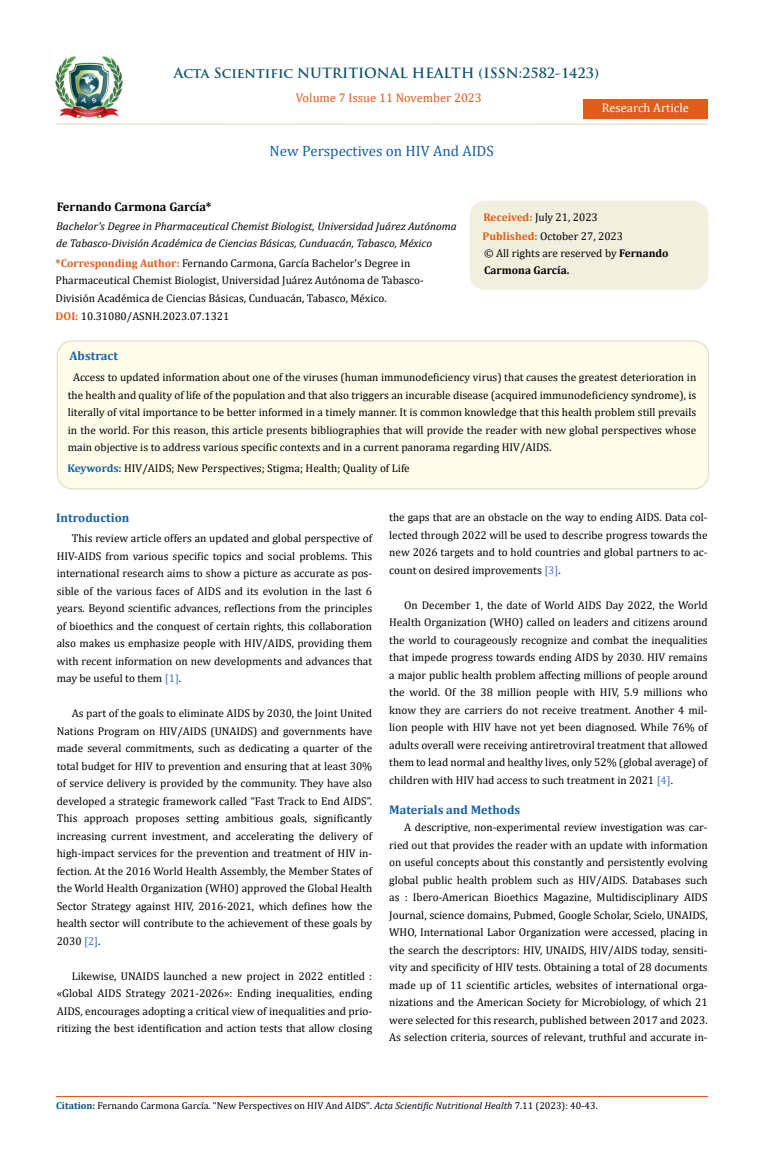
<style>
.page{position:relative;width:764px;height:1170px;background:#fff}
.page>*{position:absolute;margin:0;border:0;box-sizing:border-box;transform-origin:0 0}
.t1{font:15px "Cambria";color:#1560a6}
.t2{font:700 13.75px "Trajan Pro";color:#0e546a}
.t3{font:700 12.5px "Cambria";color:#1560a6}
.t4{font:12.5px "Cambria";color:#e05d1a}
.t5{font:700 12.5px "Cambria";color:#000}
.t6{font:12.5px "Cambria";color:#fff}
.t7{font:11.25px/17.5px "Cambria";color:#000;text-align:justify}
.t8{font:italic 11.25px/17.5px "Cambria";color:#000}
.t9{font:10px "Cambria";color:#000}
.s1{font-weight:700;color:#e05d1a}
.s2{font-weight:700}
.s3{font-weight:700;color:#1560a6}
.s4{color:#4472c4}
.s5{font-weight:700;color:#035089}
.s6{font-style:italic}
</style>
<div class="page">
<img style="left:56px;top:57px;width:66px;height:61px">
<div style="left:583px;top:99px;width:124px;height:20px;background:#e05d1a"></div>
<div style="left:470px;top:201px;width:238px;height:88px;background:#f1f0de;border-radius:15px"></div>
<div style="left:469px;top:201px;width:239px;height:89px;border:1px solid #f1f0de;border-radius:15px"></div>
<div style="left:57px;top:341px;width:651px;height:148px;background:#fffde9;border-radius:15px"></div>
<div style="left:57px;top:340px;width:652px;height:150px;border:1px solid #e0dfcd;border-radius:15px"></div>
<hr style="left:56px;top:1096px;width:652px;height:1px;background:#e05d1a">
<hr style="left:56px;top:123px;width:651px;height:2px;background:#e0dfcd">
<p class="t2" style="left:174px;top:64px;width:427px">Acta Scientific NUTRITIONAL HEALTH (ISSN:2582-1423)</p>
<p class="t4" style="left:296px;top:91px;width:187px">Volume 7 Issue 11 November 2023</p>
<p class="t6" style="left:602px;top:100px;width:89px">Research Article</p>
<h1 class="t1" style="left:270px;top:142px;width:226px">New Perspectives on HIV And AIDS</h1>
<p class="t5" style="left:57px;top:198px;width:156px">Fernando Carmona García*</p>
<p class="t8" style="left:56px;top:217px;width:402px">Bachelor's Degree in Pharmaceutical Chemist Biologist, Universidad Juárez Autónoma de Tabasco-División Académica de Ciencias Básicas, Cunduacán, Tabasco, México</p>
<p class="t7" style="left:56px;top:254px;width:370px;text-align:left"><span class="s1">*Corresponding Author:</span> Fernando Carmona, García Bachelor's Degree in<br>Pharmaceutical Chemist Biologist, Universidad Juárez Autónoma de Tabasco-<br>División Académica de Ciencias Básicas, Cunduacán, Tabasco, México.</p>
<p class="t7" style="left:56px;top:307px;width:175px"><span class="s1">DOI:</span> 10.31080/ASNH.2023.07.1321</p>
<p class="t3" style="left:70px;top:347px;width:50px">Abstract</p>
<p class="t7" style="left:483px;top:207px;width:142px;line-height:19.1px"><span class="s1">Received:</span> July 21, 2023<br><span class="s1">Published:</span> October 27, 2023</p>
<p class="t7" style="left:484px;top:244px;width:186px">© All rights are reserved by <span class="s2">Fernando<br>Carmona García.</span></p>
<p class="t7" style="left:68px;top:369px;width:630px;text-indent:5px">Access to updated information about one of the viruses (human immunodeficiency virus) that causes the greatest deterioration in the health and quality of life of the population and that also triggers an incurable disease (acquired immunodeficiency syndrome), is literally of vital importance to be better informed in a timely manner. It is common knowledge that this health problem still prevails in the world. For this reason, this article presents bibliographies that will provide the reader with new global perspectives whose main objective is to address various specific contexts and in a current panorama regarding HIV/AIDS.</p>
<p class="t7" style="left:67px;top:459px;width:344px"><span class="s3">Keywords:</span> HIV/AIDS; New Perspectives; Stigma; Health; Quality of Life</p>
<p class="t3" style="left:56px;top:509px;width:75px">Introduction</p>
<p class="t7" style="left:57px;top:529px;width:317px;text-indent:15px">This review article offers an updated and global perspective of HIV-AIDS from various specific topics and social problems. This international research aims to show a picture as accurate as pos&shy;sible of the various faces of AIDS and its evolution in the last 6 years. Beyond scientific advances, reflections from the principles of bioethics and the conquest of certain rights, this collaboration also makes us emphasize people with HIV/AIDS, providing them with recent information on new developments and advances that may be useful to them <span class="s4">[1]</span>.</p>
<p class="t7" style="left:57px;top:704px;width:317px;text-indent:15px">As part of the goals to eliminate AIDS by 2030, the Joint United Nations Program on HIV/AIDS (UNAIDS) and governments have made several commitments, such as dedicating a quarter of the total budget for HIV to prevention and ensuring that at least 30% of service delivery is provided by the community. They have also developed a strategic framework called “Fast Track to End AIDS”.<br>This approach proposes setting ambitious goals, significantly increasing current investment, and accelerating the delivery of high-impact services for the prevention and treatment of HIV in&shy;fection. At the 2016 World Health Assembly, the Member States of the World Health Organization (WHO) approved the Global Health Sector Strategy against HIV, 2016-2021, which defines how the health sector will contribute to the achievement of these goals by 2030 <span class="s4">[2]</span>.</p>
<p class="t7" style="left:57px;top:967px;width:317px;text-indent:15px">Likewise, UNAIDS launched a new project in 2022 entitled : «Global AIDS Strategy 2021-2026»: Ending inequalities, ending AIDS, encourages adopting a critical view of inequalities and prio&shy;ritizing the best identification and action tests that allow closing</p>
<p class="t7" style="left:389px;top:509px;width:320px">the gaps that are an obstacle on the way to ending AIDS. Data col&shy;lected through 2022 will be used to describe progress towards the new 2026 targets and to hold countries and global partners to ac&shy;count on desired improvements <span class="s4">[3]</span>.</p>
<p class="t7" style="left:389px;top:596px;width:320px;text-indent:15px">On December 1, the date of World AIDS Day 2022, the World Health Organization (WHO) called on leaders and citizens around the world to courageously recognize and combat the inequalities that impede progress towards ending AIDS by 2030. HIV remains a major public health problem affecting millions of people around the world. Of the 38 million people with HIV, 5.9 millions who know they are carriers do not receive treatment. Another 4 mil&shy;lion people with HIV have not yet been diagnosed. While 76% of adults overall were receiving antiretroviral treatment that allowed them to lead normal and healthy lives, only 52% (global average) of children with HIV had access to such treatment in 2021 <span class="s4">[4]</span>.</p>
<p class="t3" style="left:389px;top:801px;width:133px">Materials and Methods</p>
<p class="t7" style="left:389px;top:819px;width:320px;text-indent:15px">A descriptive, non-experimental review investigation was car&shy;ried out that provides the reader with an update with information on useful concepts about this constantly and persistently evolving global public health problem such as HIV/AIDS. Databases such as : Ibero-American Bioethics Magazine, Multidisciplinary AIDS Journal, science domains, Pubmed, Google Scholar, Scielo, UNAIDS, WHO, International Labor Organization were accessed, placing in the search the descriptors: HIV, UNAIDS, HIV/AIDS today, sensiti&shy;vity and specificity of HIV tests. Obtaining a total of 28 documents made up of 11 scientific articles, websites of international orga&shy;nizations and the American Society for Microbiology, of which 21 were selected for this research, published between 2017 and 2023.<br>As selection criteria, sources of relevant, truthful and accurate in-</p>
<p class="t9" style="left:56px;top:1099px;width:543px"><span class="s5">Citation:</span> Fernando Carmona García<span class="s6">.</span> “New Perspectives on HIV And AIDS". <span class="s6">Acta Scientific Nutritional Health</span> 7.11 (2023): 40-43.</p>
</div>
